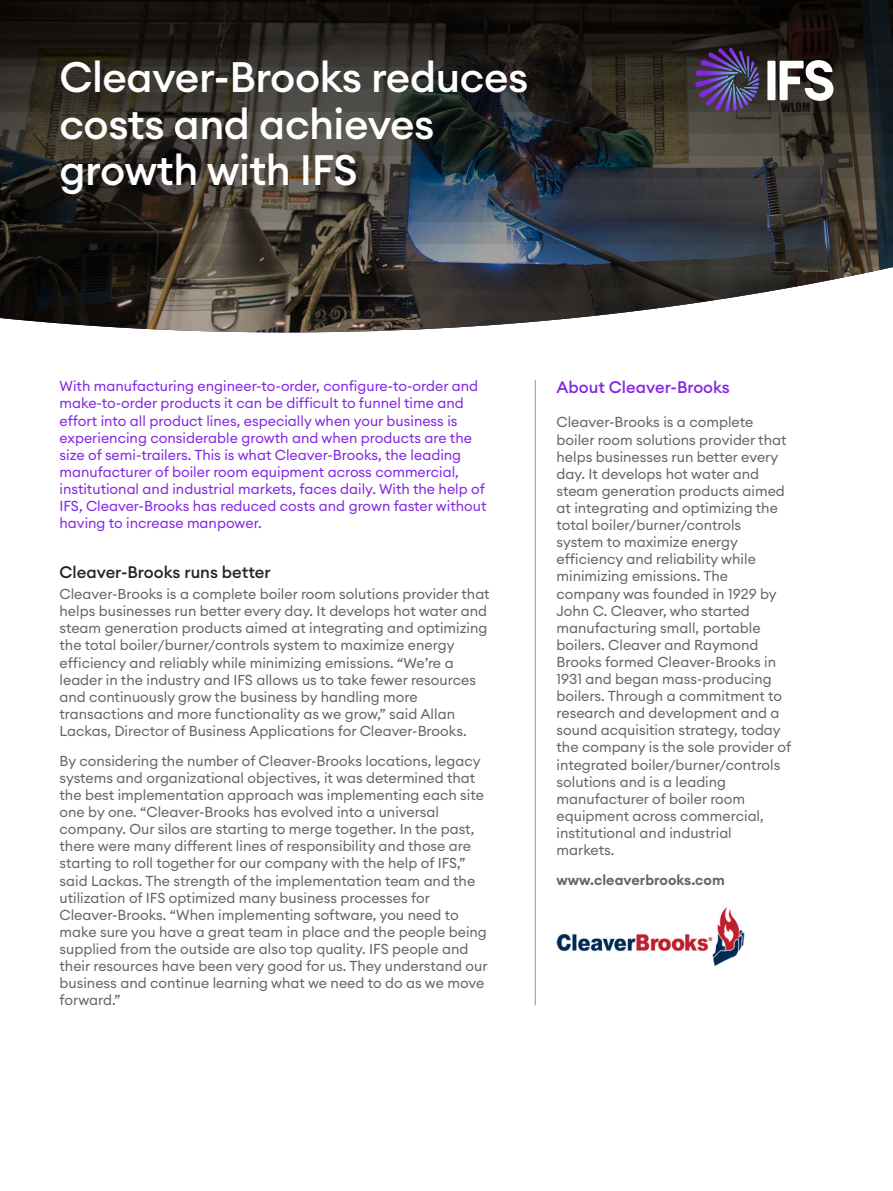
<style>
.page{position:relative;width:893px;height:1191px;background:#fff}
.page>*{position:absolute;margin:0;border:0;box-sizing:border-box;transform-origin:0 0}
.t1{font:500 42px/46.2px "Euclid Circular A";letter-spacing:-.01em;color:#fff}
.t2{font:500 16.5px "Euclid Circular A";color:#242424}
.t3{font:500 16.5px "Euclid Circular A";color:#8526e3}
.t4{font:14.25px/17.1px "Euclid Circular A";color:#656565}
.t5{font:14.25px/17.1px "Euclid Circular A";color:#8526e3}
.t6{font:600 14.25px "Euclid Circular A";color:#656565}
</style>
<div class="page">
<svg style="left:0;top:0;width:893px;height:332px;background:#3a3836"></svg>
<svg style="left:767px;top:60px;width:66px;height:41px"></svg>
<svg style="left:695px;top:48px;width:65px;height:63px;background:#4d3c6c"></svg>
<hr style="left:535px;top:380px;width:1px;height:625px;background:#919191">
<img style="left:556px;top:907px;width:189px;height:59px">
<h1 class="t1" style="left:60px;top:54px;width:470px">Cleaver-Brooks reduces costs and achieves growth with IFS</h1>
<p class="t5" style="left:60px;top:377px;width:428px">With manufacturing engineer-to-order, configure-to-order and make-to-order products it can be difficult to funnel time and effort into all product lines, especially when your business is experiencing considerable growth and when products are the size of semi-trailers. This is what Cleaver-Brooks, the leading manufacturer of boiler room equipment across commercial, institutional and industrial markets, faces daily. With the help of IFS, Cleaver-Brooks has reduced costs and grown faster without having to increase manpower.</p>
<p class="t2" style="left:60px;top:561px;width:213px">Cleaver-Brooks runs better</p>
<p class="t4" style="left:60px;top:585px;width:432px">Cleaver-Brooks is a complete boiler room solutions provider that helps businesses run better every day. It develops hot water and steam generation products aimed at integrating and optimizing the total boiler/burner/controls system to maximize energy efficiency and reliably while minimizing emissions. “We’re a leader in the industry and IFS allows us to take fewer resources and continuously grow the business by handling more transactions and more functionality as we grow,” said Allan Lackas, Director of Business Applications for Cleaver-Brooks.</p>
<p class="t4" style="left:60px;top:752px;width:430px">By considering the number of Cleaver-Brooks locations, legacy systems and organizational objectives, it was determined that the best implementation approach was implementing each site one by one. “Cleaver-Brooks has evolved into a universal company. Our silos are starting to merge together. In the past, there were many different lines of responsibility and those are starting to roll together for our company with the help of IFS,” said Lackas. The strength of the implementation team and the utilization of IFS optimized many business processes for Cleaver-Brooks. “When implementing software, you need to make sure you have a great team in place and the people being supplied from the outside are also top quality. IFS people and their resources have been very good for us. They understand our business and continue learning what we need to do as we move forward.”</p>
<p class="t3" style="left:556px;top:377px;width:175px">About Cleaver-Brooks</p>
<p class="t4" style="left:556px;top:414px;width:236px">Cleaver-Brooks is a complete boiler room solutions provider that helps businesses run better every day. It develops hot water and steam generation products aimed at integrating and optimizing the total boiler/burner/controls system to maximize energy efficiency and reliability while minimizing emissions. The company was founded in 1929 by<br>John C. Cleaver, who started manufacturing small, portable boilers. Cleaver and Raymond<br>Brooks formed Cleaver-Brooks in<br>1931 and began mass-producing boilers. Through a commitment to research and development and a sound acquisition strategy, today the company is the sole provider of integrated boiler/burner/controls solutions and is a leading manufacturer of boiler room equipment across commercial, institutional and industrial markets.</p>
<p class="t6" style="left:556px;top:870px;width:170px">www.cleaverbrooks.com</p>
</div>
